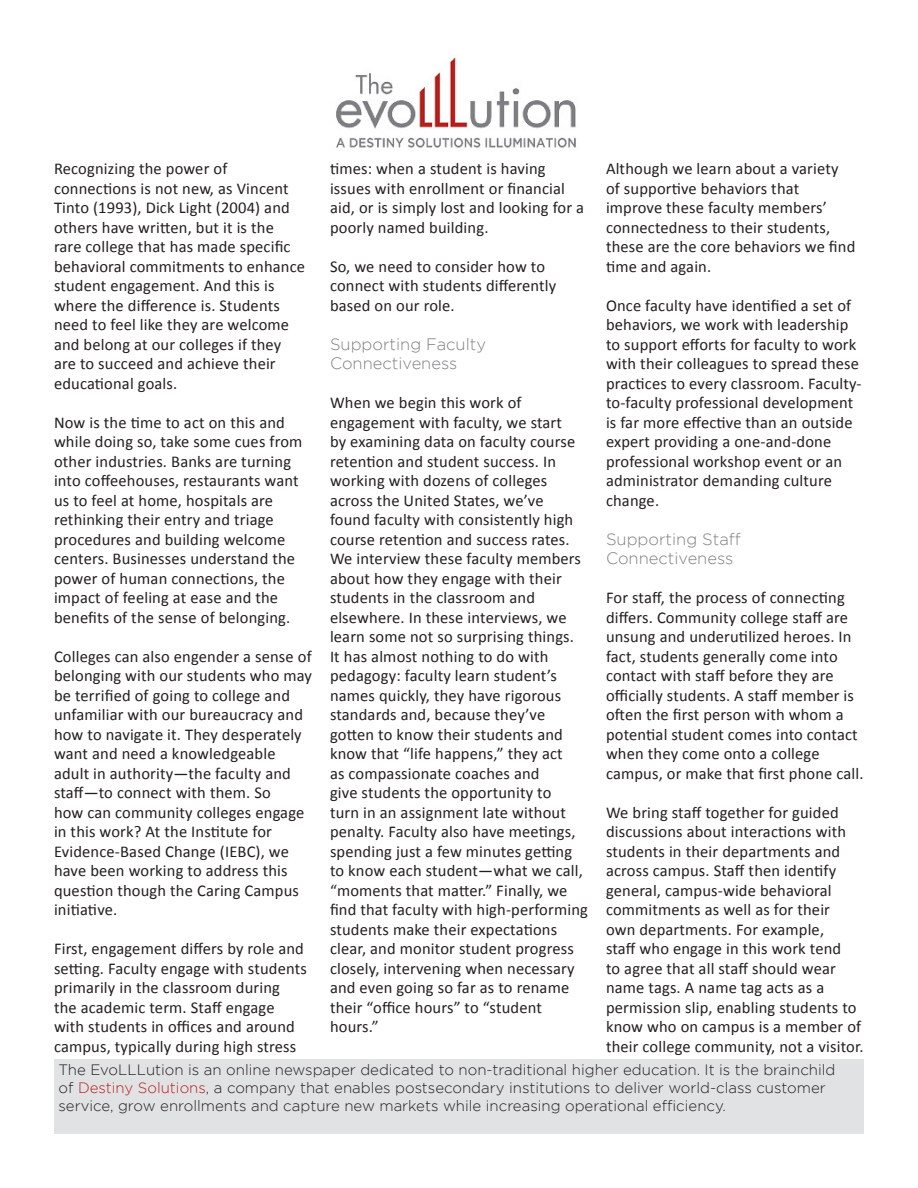
<style>
.page{position:relative;width:918px;height:1188px;background:#fff}
.page>*{position:absolute;margin:0;border:0;box-sizing:border-box;transform-origin:0 0}
.t1{font:16.5px/19.5px "Calibri";letter-spacing:.01em;color:#231f20}
.t2{font:300 16.5px/19.5px "Gotham";color:#808083}
.t3{font:300 15px/18px "Gotham";color:#231f20}
.s1{color:#b6211d}
</style>
<div class="page">
<div style="left:54px;top:1060px;width:809px;height:74px;background:#e1e2e4"></div>
<img style="left:336px;top:57px;width:240px;height:91px">
<p class="t1" style="left:54px;top:158px;width:253px">Recognizing the power of connections is not new, as Vincent<br>Tinto (1993), Dick Light (2004) and others have written, but it is the rare college that has made specific behavioral commitments to enhance student engagement. And this is where the difference is. Students need to feel like they are welcome and belong at our colleges if they are to succeed and achieve their educational goals.</p>
<p class="t1" style="left:54px;top:412px;width:250px">Now is the time to act on this and while doing so, take some cues from other industries. Banks are turning into coffeehouses, restaurants want us to feel at home, hospitals are rethinking their entry and triage procedures and building welcome centers. Businesses understand the power of human connections, the impact of feeling at ease and the benefits of the sense of belonging.</p>
<p class="t1" style="left:54px;top:646px;width:259px">Colleges can also engender a sense of belonging with our students who may be terrified of going to college and unfamiliar with our bureaucracy and how to navigate it. They desperately want and need a knowledgeable adult in authority—the faculty and staff—to connect with them. So<br>how can community colleges engage in this work? At the Institute for<br>Evidence-Based Change (IEBC), we have been working to address this question though the Caring Campus initiative.</p>
<p class="t1" style="left:54px;top:938px;width:254px">First, engagement differs by role and setting. Faculty engage with students primarily in the classroom during<br>the academic term. Staff engage with students in offices and around campus, typically during high stress</p>
<p class="t1" style="left:606px;top:158px;width:251px">Although we learn about a variety of supportive behaviors that improve these faculty members’ connectedness to their students, these are the core behaviors we find time and again.</p>
<p class="t1" style="left:606px;top:295px;width:257px">Once faculty have identified a set of behaviors, we work with leadership to support efforts for faculty to work with their colleagues to spread these practices to every classroom. Faculty&shy;to-faculty professional development is far more effective than an outside expert providing a one-and-done professional workshop event or an administrator demanding culture change.</p>
<p class="t2" style="left:606px;top:529px;width:136px">Supporting Staff<br>Connectiveness</p>
<p class="t1" style="left:606px;top:587px;width:259px">For staff, the process of connecting differs. Community college staff are unsung and underutilized heroes. In fact, students generally come into contact with staff before they are officially students. A staff member is often the first person with whom a potential student comes into contact when they come onto a college campus, or make that first phone call.</p>
<p class="t1" style="left:606px;top:802px;width:259px">We bring staff together for guided discussions about interactions with students in their departments and across campus. Staff then identify general, campus-wide behavioral commitments as well as for their own departments. For example,<br>staff who engage in this work tend<br>to agree that all staff should wear name tags. A name tag acts as a permission slip, enabling students to know who on campus is a member of their college community, not a visitor.</p>
<p class="t3" style="left:58px;top:1061px;width:779px">The EvoLLLution is an online newspaper dedicated to non-traditional higher education. It is the brainchild of <span class="s1">Destiny Solutions</span>, a company that enables postsecondary institutions to deliver world-class customer service, grow enrollments and capture new markets while increasing operational efficiency.</p>
<p class="t1" style="left:330px;top:158px;width:256px">times: when a student is having issues with enrollment or financial aid, or is simply lost and looking for a poorly named building.</p>
<p class="t1" style="left:330px;top:256px;width:228px">So, we need to consider how to connect with students differently based on our role.</p>
<p class="t2" style="left:330px;top:334px;width:158px">Supporting Faculty<br>Connectiveness</p>
<p class="t1" style="left:330px;top:392px;width:259px">When we begin this work of engagement with faculty, we start<br>by examining data on faculty course retention and student success. In working with dozens of colleges across the United States, we’ve<br>found faculty with consistently high course retention and success rates.<br>We interview these faculty members about how they engage with their students in the classroom and elsewhere. In these interviews, we learn some not so surprising things.<br>It has almost nothing to do with pedagogy: faculty learn student’s names quickly, they have rigorous standards and, because they’ve gotten to know their students and know that “life happens,” they act<br>as compassionate coaches and<br>give students the opportunity to<br>turn in an assignment late without penalty. Faculty also have meetings, spending just a few minutes getting to know each student—what we call, “moments that matter.” Finally, we find that faculty with high-performing students make their expectations clear, and monitor student progress closely, intervening when necessary and even going so far as to rename their “office hours” to “student hours.”</p>
</div>
